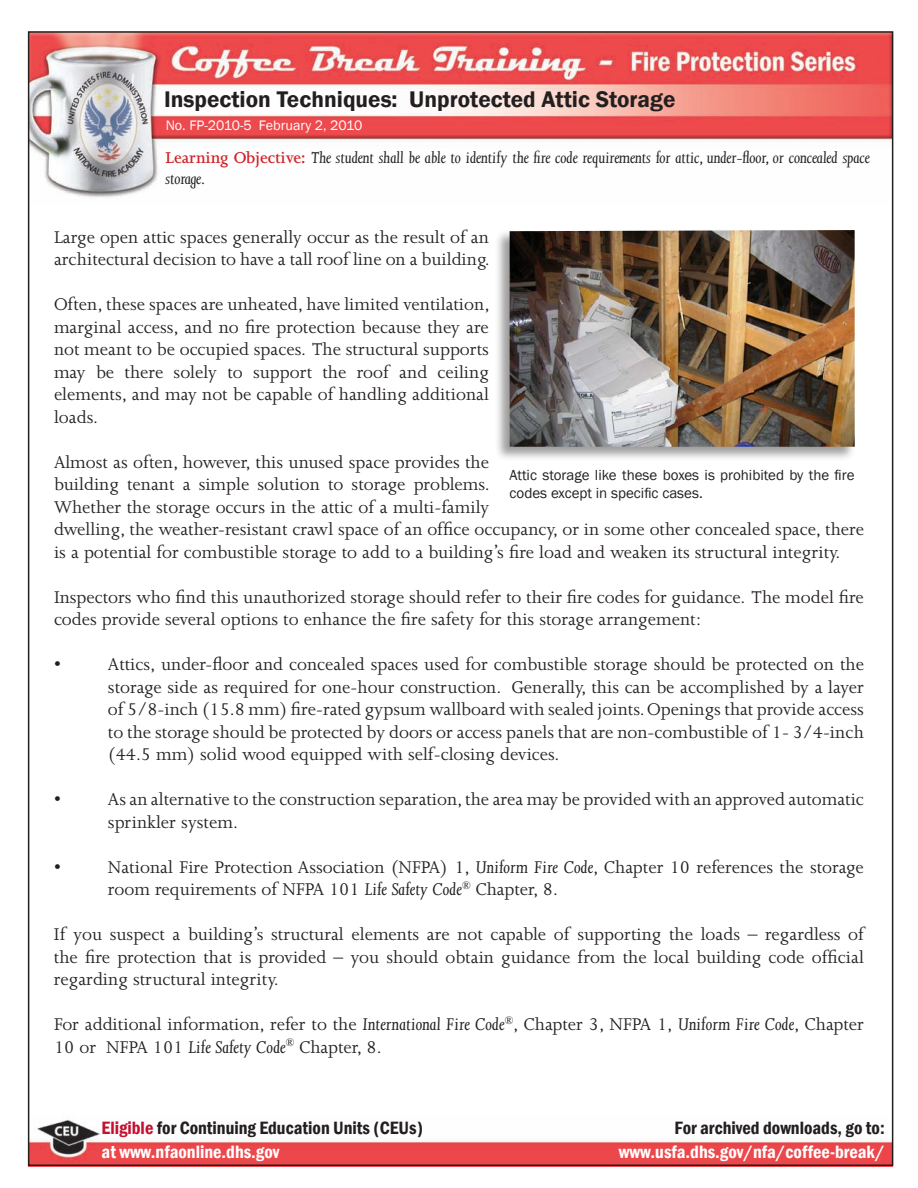
<style>
.page{position:relative;width:918px;height:1188px;background:#fff}
.page>*{position:absolute;margin:0;border:0;box-sizing:border-box;transform-origin:0 0}
.Topic_-_18pt{font:600 23.25px "Franklin Gothic";color:#231f20}
.Body_text{font:19.5px/22.5px "Joanna MT Std";color:#231f20}
.t1{font:600 condensed 18.3px "Franklin Gothic";color:#231f20}
.t2{font:600 condensed 18.3px "Franklin Gothic";color:#fff}
.Body_text_14pt{font:italic 18px/21.6px "Joanna MT Std";letter-spacing:-.01em;color:#231f20}
.t3{font:15px/18px "Franklin Gothic";color:#231f20}
.t4{font:14.1px "Franklin Gothic";color:#fff}
.s1{font-weight:600;font-style:normal;color:#d1232a}
.s2{font-style:italic}
.s3{color:#c3102f}
</style>
<div class="page">
<img style="left:31px;top:34px;width:859px;height:163px">
<img style="left:31px;top:1120px;width:859px;height:43px">
<div style="left:495px;top:229px;width:361px;height:233px;background:#231f20;opacity:.44"></div>
<img style="left:510px;top:230px;width:345px;height:217px">
<p class="Topic_-_18pt" style="left:164px;top:85px;width:513px">Inspection Techniques: Unprotected Attic Storage</p>
<p class="t4" style="left:166px;top:117px;width:198px">No. FP-2010-5 February 2, 2010</p>
<p class="Body_text_14pt" style="left:166px;top:147px;width:706px"><span class="s1">Learning Objective:</span> The student shall be able to identify the fire code requirements for attic, under-floor, or concealed space storage.</p>
<p class="Body_text" style="left:54px;top:226px;width:437px">Large open attic spaces generally occur as the result of an architectural decision to have a tall roof line on a building.</p>
<p class="Body_text" style="left:54px;top:293px;width:437px;text-align:justify">Often, these spaces are unheated, have limited ventilation, marginal access, and no fire protection because they are not meant to be occupied spaces. The structural supports may be there solely to support the roof and ceiling elements, and may not be capable of handling additional loads.</p>
<p class="Body_text" style="left:54px;top:451px;width:812px">Almost as often, however, this unused space provides the<br>building tenant a simple solution to storage problems.<br>Whether the storage occurs in the attic of a multi-family<br>dwelling, the weather-resistant crawl space of an office occupancy, or in some other concealed space, there is a potential for combustible storage to add to a building’s fire load and weaken its structural integrity.</p>
<p class="Body_text" style="left:54px;top:586px;width:811px">Inspectors who find this unauthorized storage should refer to their fire codes for guidance. The model fire codes provide several options to enhance the fire safety for this storage arrangement:</p>
<p class="Body_text" style="left:54px;top:653px;width:8px">•</p>
<p class="Body_text" style="left:108px;top:653px;width:758px;text-align:justify">Attics, under-floor and concealed spaces used for combustible storage should be protected on the storage side as required for one-hour construction. Generally, this can be accomplished by a layer of 5/8-inch (15.8 mm) fire-rated gypsum wallboard with sealed joints. Openings that provide access to the storage should be protected by doors or access panels that are non-combustible of 1- 3/4-inch (44.5 mm) solid wood equipped with self-closing devices.</p>
<p class="Body_text" style="left:54px;top:788px;width:8px">•</p>
<p class="Body_text" style="left:108px;top:788px;width:757px">As an alternative to the construction separation,the area may be provided with an approved automatic sprinkler system.</p>
<p class="Body_text" style="left:54px;top:856px;width:8px">•</p>
<p class="Body_text" style="left:108px;top:856px;width:757px">National Fire Protection Association (NFPA) 1, <span class="s2">Uniform Fire Code</span>, Chapter 10 references the storage room requirements of NFPA 101 <span class="s2">Life Safety Code</span><sup>®</sup> Chapter, 8.</p>
<p class="Body_text" style="left:54px;top:923px;width:812px;text-align:justify">If you suspect a building’s structural elements are not capable of supporting the loads – regardless of the fire protection that is provided – you should obtain guidance from the local building code official regarding structural integrity.</p>
<p class="Body_text" style="left:54px;top:1013px;width:811px">For additional information, refer to the <span class="s2">International Fire Code</span><sup>®</sup>, Chapter 3, NFPA 1, <span class="s2">Uniform Fire Code</span>, Chapter<br>10 or NFPA 101 <span class="s2">Life Safety Code</span><sup>®</sup> Chapter, 8.</p>
<p class="t3" style="left:510px;top:467px;width:347px">Attic storage like these boxes is prohibited by the fire codes except in specific cases.</p>
<p class="t1" style="left:102px;top:1115px;width:323px"><span class="s3">Eligible</span> for Continuing Education Units (CEUs)</p>
<p class="t2" style="left:102px;top:1139px;width:179px">at www.nfaonline.dhs.gov</p>
<p class="t1" style="left:675px;top:1115px;width:212px">For archived downloads, go to:</p>
<p class="t2" style="left:619px;top:1139px;width:267px">www.usfa.dhs.gov/nfa/coffee-break/</p>
</div>
